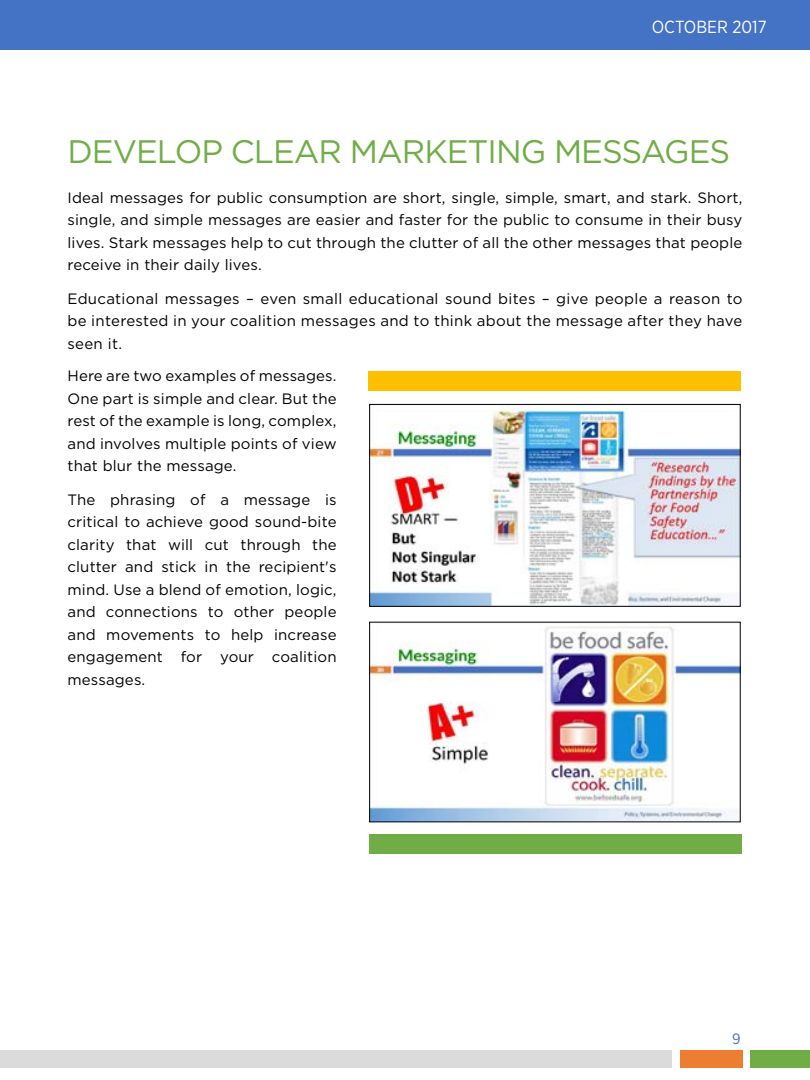
<style>
.page{position:relative;width:810px;height:1080px;background:#fff}
.page>*{position:absolute;margin:0;border:0;box-sizing:border-box;transform-origin:0 0}
.t1{font:32.5px "Gotham";letter-spacing:-.03em;color:#70ad47}
.t2{font:17.5px "Gotham Narrow";color:#fff}
.t3{font:15px/22.5px "Gotham";letter-spacing:.01em;color:#000;text-align:justify}
.t4{font:15px "Gotham Narrow";color:#4472c4}
</style>
<div class="page">
<div style="left:0;top:0;width:810px;height:50px;background:#4472c4"></div>
<div style="left:680px;top:1050px;width:62px;height:18px;background:#ed7d31"></div>
<div style="left:751px;top:1051px;width:59px;height:17px;background:#70ad47"></div>
<div style="left:0;top:1051px;width:672px;height:17px;background:#dbdbdb"></div>
<img style="left:371px;top:626px;width:368px;height:194px">
<img style="left:371px;top:406px;width:368px;height:199px">
<div style="left:369px;top:404px;width:372px;height:203px;border:1px solid #000"></div>
<div style="left:368px;top:372px;width:373px;height:19px;background:#ffc000"></div>
<div style="left:369px;top:835px;width:372px;height:19px;background:#70ad47"></div>
<p class="t2" style="left:652px;top:16px;width:117px">OCTOBER 2017</p>
<h1 class="t1" style="left:68px;top:131px;width:664px">DEVELOP CLEAR MARKETING MESSAGES</h1>
<p class="t3" style="left:68px;top:186px;width:677px">Ideal messages for public consumption are short, single, simple, smart, and stark. Short, single, and simple messages are easier and faster for the public to consume in their busy lives. Stark messages help to cut through the clutter of all the other messages that people receive in their daily lives.</p>
<p class="t3" style="left:68px;top:287px;width:677px">Educational messages – even small educational sound bites – give people a reason to be interested in your coalition messages and to think about the message after they have seen it.</p>
<p class="t3" style="left:68px;top:364px;width:271px">Here are two examples of messages.<br>One part is simple and clear. But the rest of the example is long, complex, and involves multiple points of view that blur the message.</p>
<p class="t3" style="left:68px;top:488px;width:271px">The phrasing of a message is critical to achieve good sound-bite clarity that will cut through the clutter and stick in the recipient's mind. Use a blend of emotion, logic, and connections to other people and movements to help increase engagement for your coalition messages.</p>
<p class="t4" style="left:732px;top:1030px;width:10px">9</p>
</div>
